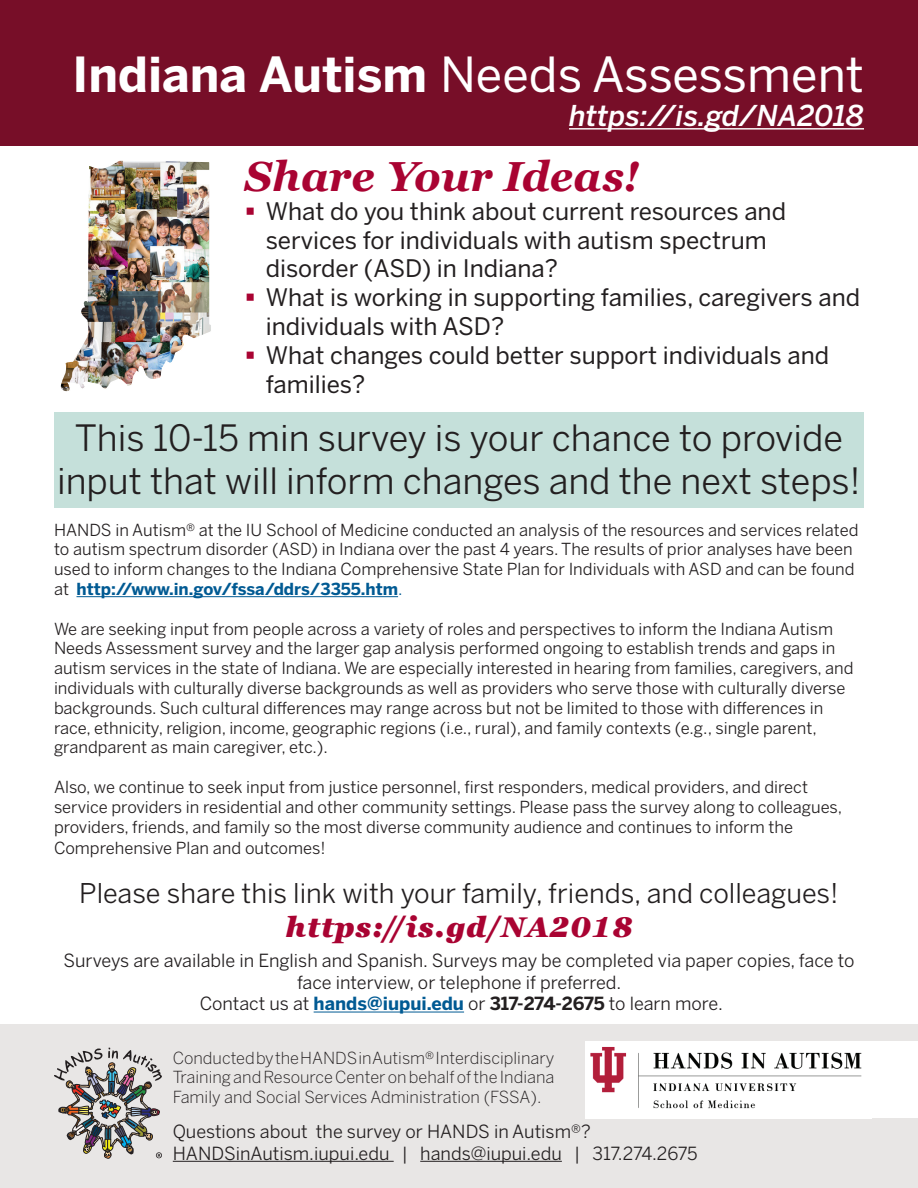
<style>
.page{position:relative;width:918px;height:1188px;background:#fff}
.page>*{position:absolute;margin:0;border:0;box-sizing:border-box;transform-origin:0 0}
.t1{font:48px "Benton Sans";color:#fff}
.t2{font:italic 700 42px "Georgia Pro";letter-spacing:.005em;color:#a90332}
.t3{font:36px/43.2px "Benton Sans";color:#231f20;text-align:center}
.t4{font:italic 900 28.5px "Georgia Pro";letter-spacing:.025em;color:#a90332}
.t5{font:italic 500 28.5px "Benton Sans";color:#fff}
.t6{font:27px "Benton Sans";color:#231f20}
.t7{font:24px/28.8px "Benton Sans";color:#231f20}
.t8{font:18px/21.6px "Benton Sans";color:#231f20;text-align:center}
.t9{font:16.5px/19.8px "Benton Sans";color:#231f20}
.t10{font:300 16.5px/19.8px "Benton Sans";color:#231f20;text-align:justify}
.s1{font-weight:700}
.s2{font-weight:700;color:#005a93}
.s3{color:#005a93}
</style>
<div class="page">
<div style="left:54px;top:412px;width:810px;height:96px;background:#c5e0da"></div>
<div style="left:0;top:1024px;width:918px;height:164px;background:#e8e6e5"></div>
<div style="left:0;top:0;width:918px;height:146px;background:#770e28"></div>
<img style="left:60px;top:160px;width:151px;height:232px">
<hr style="left:77px;top:596px;width:321px;height:1px;background:#005a93">
<hr style="left:314px;top:1012px;width:150px;height:1px;background:#005a93">
<hr style="left:173px;top:1161px;width:221px;height:1px;background:#231f20">
<hr style="left:420px;top:1161px;width:142px;height:1px;background:#231f20">
<hr style="left:569px;top:128px;width:295px;height:2px;background:#fff">
<img style="left:54px;top:1048px;width:108px;height:111px">
<div style="left:586px;top:1042px;width:332px;height:76px;background:#fff"></div>
<img style="left:590px;top:1046px;width:272px;height:63px">
<h1 class="t1" style="left:73px;top:45px;width:793px"><span class="s1">Indiana Autism</span> Needs Assessment</h1>
<h3 class="t5" style="left:569px;top:98px;width:296px">https://is.gd/NA2018</h3>
<h2 class="t2" style="left:245px;top:153px;width:396px">Share Your Ideas!</h2>
<p class="t7" style="left:266px;top:197px;width:596px">What do you think about current resources and services for individuals with autism spectrum disorder (ASD) in Indiana?<br>What is working in supporting families, caregivers and individuals with ASD?<br>What changes could better support individuals and families?</p>
<h3 class="t3" style="left:57px;top:416px;width:805px">This 10-15 min survey is your chance to provide input that will inform changes and the next steps!</h3>
<p class="t9" style="left:54px;top:520px;width:806px">HANDS in Autism® at the IU School of Medicine conducted an analysis of the resources and services related to autism spectrum disorder (ASD) in Indiana over the past 4 years. The results of prior analyses have been used to inform changes to the Indiana Comprehensive State Plan for Individuals with ASD and can be found at <span class="s2">http://www.in.gov/fssa/ddrs/3355.htm</span><span class="s3">.</span></p>
<p class="t9" style="left:54px;top:619px;width:801px">We are seeking input from people across a variety of roles and perspectives to inform the Indiana Autism Needs Assessment survey and the larger gap analysis performed ongoing to establish trends and gaps in autism services in the state of Indiana. We are especially interested in hearing from families, caregivers, and individuals with culturally diverse backgrounds as well as providers who serve those with culturally diverse backgrounds. Such cultural differences may range across but not be limited to those with differences in race, ethnicity, religion, income, geographic regions (i.e., rural), and family contexts (e.g., single parent, grandparent as main caregiver, etc.).</p>
<p class="t9" style="left:54px;top:777px;width:790px">Also, we continue to seek input from justice personnel, first responders, medical providers, and direct service providers in residential and other community settings. Please pass the survey along to colleagues, providers, friends, and family so the most diverse community audience and continues to inform the</p>
<p class="t9" style="left:54px;top:838px;width:273px">Comprehensive Plan and outcomes!</p>
<h3 class="t6" style="left:79px;top:877px;width:761px">Please share this link with your family, friends, and colleagues!</h3>
<h3 class="t4" style="left:285px;top:911px;width:349px">https://is.gd/NA2018</h3>
<p class="t8" style="left:64px;top:950px;width:792px">Surveys are available in English and Spanish. Surveys may be completed via paper copies, face to face interview, or telephone if preferred.<br>Contact us at <span class="s2">hands@iupui.edu</span> or <span class="s1">317-274-2675</span> to learn more.</p>
<p class="t10" style="left:173px;top:1048px;width:383px">Conducted by the HANDS in Autism® Interdisciplinary Training and Resource Center on behalf of the Indiana Family and Social Services Administration (FSSA).</p>
<p class="t8" style="left:173px;top:1121px;width:526px;text-align:left">Questions about the survey or HANDS in Autism®?<br>HANDSinAutism.iupui.edu | hands@iupui.edu | 317.274.2675</p>
</div>
